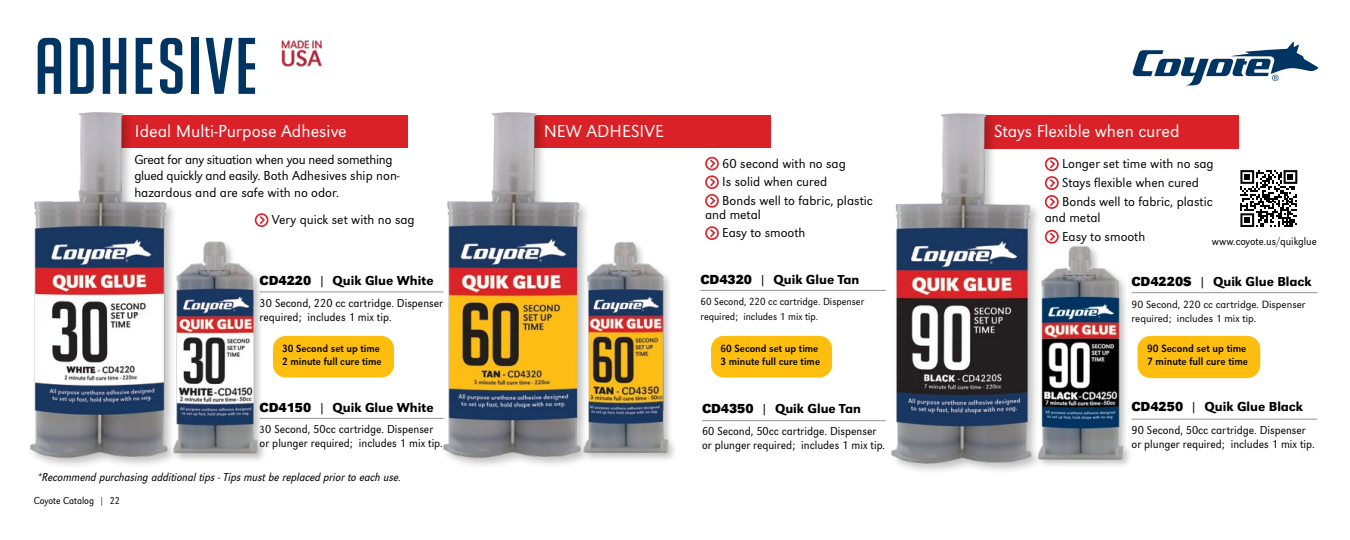
<style>
.page{position:relative;width:1350px;height:540px;background:#fff}
.page>*{position:absolute;margin:0;border:0;box-sizing:border-box;transform-origin:0 0}
.t1{font:78px "Big Noodle Titling";letter-spacing:.03em;color:#003462}
.t2{font:300 18px "URW Grotesk";color:#fff}
.t3{font:300 13.5px/18.6px "URW Grotesk";color:#000}
.t4{font:500 13.5px "URW Grotesk";color:#000}
.t5{font:300 13.5px/16.5px "URW Grotesk";letter-spacing:-.02em;color:#000}
.t6{font:300 12px/14.4px "URW Grotesk Nar";color:#000}
.t7{font:italic 300 12px "URW Grotesk Ext Nar";color:#000}
.t8{font:300 11.25px "URW Grotesk Nar";color:#000}
.t9{font:300 10.8px/14.5px "URW Grotesk";color:#000}
.t10{font:10.8px/13px "URW Grotesk Nar";color:#000}
.t11{font:10.65px/12.9px "URW Grotesk Nar";color:#000}
.t12{font:300 10.65px/14.4px "URW Grotesk Nar";color:#000}
.t13{font:300 10.5px "URW Grotesk Ext Nar";color:#000}
.s1{font-weight:700}
.s2{font-size:10.65px}
.s3{font-family:"URW Grotesk"}
</style>
<div class="page">
<img style="left:281px;top:40px;width:41px;height:27px">
<div style="left:273px;top:336px;width:121px;height:42px;background:#febe10;border-radius:13px"></div>
<div style="left:93px;top:115px;width:314px;height:33px;background:#da2128"></div>
<div style="left:255px;top:213px;width:13px;height:14px;border:2px solid #da2128;border-radius:50%"></div>
<svg style="left:258px;top:214px;width:9px;height:12px"></svg>
<hr style="left:260px;top:418px;width:183px;height:1px;background:#939598">
<hr style="left:260px;top:292px;width:183px;height:1px;background:#939598">
<img style="left:29px;top:112px;width:145px;height:354px">
<img style="left:159px;top:231px;width:118px;height:230px">
<div style="left:711px;top:336px;width:121px;height:42px;background:#febe10;border-radius:13px"></div>
<div style="left:497px;top:115px;width:274px;height:33px;background:#da2128"></div>
<hr style="left:701px;top:290px;width:185px;height:1px;background:#939598">
<hr style="left:702px;top:420px;width:184px;height:1px;background:#939598">
<div style="left:705px;top:157px;width:14px;height:13px;border:2px solid #da2128;border-radius:50%"></div>
<svg style="left:708px;top:158px;width:9px;height:12px"></svg>
<div style="left:705px;top:175px;width:14px;height:14px;border:2px solid #da2128;border-radius:50%"></div>
<svg style="left:708px;top:176px;width:9px;height:12px"></svg>
<div style="left:705px;top:194px;width:14px;height:14px;border:2px solid #da2128;border-radius:50%"></div>
<svg style="left:708px;top:195px;width:9px;height:12px"></svg>
<div style="left:705px;top:226px;width:14px;height:14px;border:2px solid #da2128;border-radius:50%"></div>
<svg style="left:708px;top:227px;width:9px;height:12px"></svg>
<img style="left:424px;top:112px;width:163px;height:354px">
<img style="left:562px;top:231px;width:112px;height:235px">
<div style="left:1137px;top:336px;width:123px;height:42px;background:#febe10;border-radius:13px"></div>
<div style="left:957px;top:115px;width:282px;height:34px;background:#da2128"></div>
<hr style="left:1132px;top:292px;width:185px;height:1px;background:#939598">
<hr style="left:1132px;top:419px;width:185px;height:1px;background:#939598">
<div style="left:1045px;top:157px;width:14px;height:14px;border:2px solid #da2128;border-radius:50%"></div>
<svg style="left:1049px;top:158px;width:8px;height:12px"></svg>
<div style="left:1045px;top:176px;width:14px;height:14px;border:2px solid #da2128;border-radius:50%"></div>
<svg style="left:1049px;top:177px;width:8px;height:12px"></svg>
<div style="left:1045px;top:195px;width:14px;height:14px;border:2px solid #da2128;border-radius:50%"></div>
<svg style="left:1049px;top:196px;width:8px;height:12px"></svg>
<div style="left:1045px;top:230px;width:14px;height:14px;border:2px solid #da2128;border-radius:50%"></div>
<svg style="left:1049px;top:231px;width:8px;height:4px"></svg>
<img style="left:872px;top:113px;width:177px;height:358px">
<div style="left:1036px;top:245px;width:97px;height:224px;background:#fff"></div>
<img style="left:1016px;top:235px;width:114px;height:236px">
<svg style="left:1240px;top:170px;width:57px;height:57px"></svg>
<svg style="left:1133px;top:42px;width:185px;height:43px"></svg>
<h1 class="t1" style="left:35px;top:24px;width:224px">ADHESIVE</h1>
<h2 class="t2" style="left:135px;top:121px;width:213px">Ideal Multi-Purpose Adhesive</h2>
<p class="t5" style="left:134px;top:151px;width:267px">Great for any situation when you need something glued quickly and easily. Both Adhesives ship non&shy;hazardous and are safe with no odor.</p>
<p class="t3" style="left:272px;top:211px;width:144px">Very quick set with no sag</p>
<p class="t4" style="left:260px;top:273px;width:176px"><span class="s1">CD4220</span> | Quik Glue White</p>
<p class="t6" style="left:260px;top:296px;width:185px">30 Second, 220 cc cartridge. Dispenser required; includes 1 mix tip.</p>
<p class="t11" style="left:282px;top:342px;width:101px">30 Second set up time<br>2 minute full cure time</p>
<p class="t4" style="left:260px;top:399px;width:176px"><span class="s1">CD4150</span> | Quik Glue White</p>
<p class="t6" style="left:260px;top:421px;width:185px"><span class="s2">3</span>0 Second, 50cc cartridge. Dispenser or plunger required; includes 1 mix tip.</p>
<p class="t7" style="left:38px;top:470px;width:365px">*Recommend purchasing additional tips - Tips must be replaced prior to each use.</p>
<p class="t13" style="left:34px;top:494px;width:88px">Coyote Catalog | 22</p>
<h2 class="t2" style="left:544px;top:121px;width:122px">NEW ADHESIVE</h2>
<p class="t3" style="left:722px;top:154px;width:152px">60 second with no sag<br>Is solid when cured<br>Bonds well to fabric, plastic</p>
<p class="t3" style="left:722px;top:205px;width:85px;text-indent:-17px">and metal<br>Easy to smooth</p>
<p class="t4" style="left:701px;top:271px;width:160px"><span class="s1">CD4320</span> | Quik Glue Tan</p>
<p class="t12" style="left:701px;top:295px;width:165px">60 Second, 220 cc cartridge. Dispenser required; includes 1 mix tip.</p>
<p class="t11" style="left:721px;top:342px;width:101px">60 Second set up time<br>3 minute full cure time</p>
<p class="t4" style="left:702px;top:400px;width:160px"><span class="s1">CD4350</span> | Quik Glue Tan</p>
<p class="t6" style="left:702px;top:424px;width:185px">60 Second, 50cc cartridge. Dispenser or plunger required; includes 1 mix tip.</p>
<h2 class="t2" style="left:994px;top:121px;width:187px">Stays Flexible when cured</h2>
<p class="t3" style="left:1062px;top:155px;width:153px">Longer set time with no sag<br>Stays flexible when cured<br>Bonds well to fabric, plastic</p>
<p class="t3" style="left:1062px;top:208px;width:85px;text-indent:-17px">and metal<br>Easy to smooth</p>
<p class="t8" style="left:1212px;top:235px;width:106px">www.coyote.us/quikglue</p>
<p class="t4" style="left:1132px;top:274px;width:182px"><span class="s1">CD4220S</span> | Quik Glue Black</p>
<p class="t9" style="left:1132px;top:297px;width:175px">90 Second, 220 cc cartridge. Dispenser required; includes 1 mix tip.</p>
<p class="t10" style="left:1147px;top:342px;width:103px">90 Second set up time<br>7 minute full cure time</p>
<p class="t4" style="left:1132px;top:399px;width:173px"><span class="s1">CD4250</span> | Quik Glue Black</p>
<p class="t6" style="left:1132px;top:422px;width:185px">90 Second, 50cc cartridge. Dispenser or plunger required; includes 1 mix tip<span class="s3">.</span></p>
</div>
